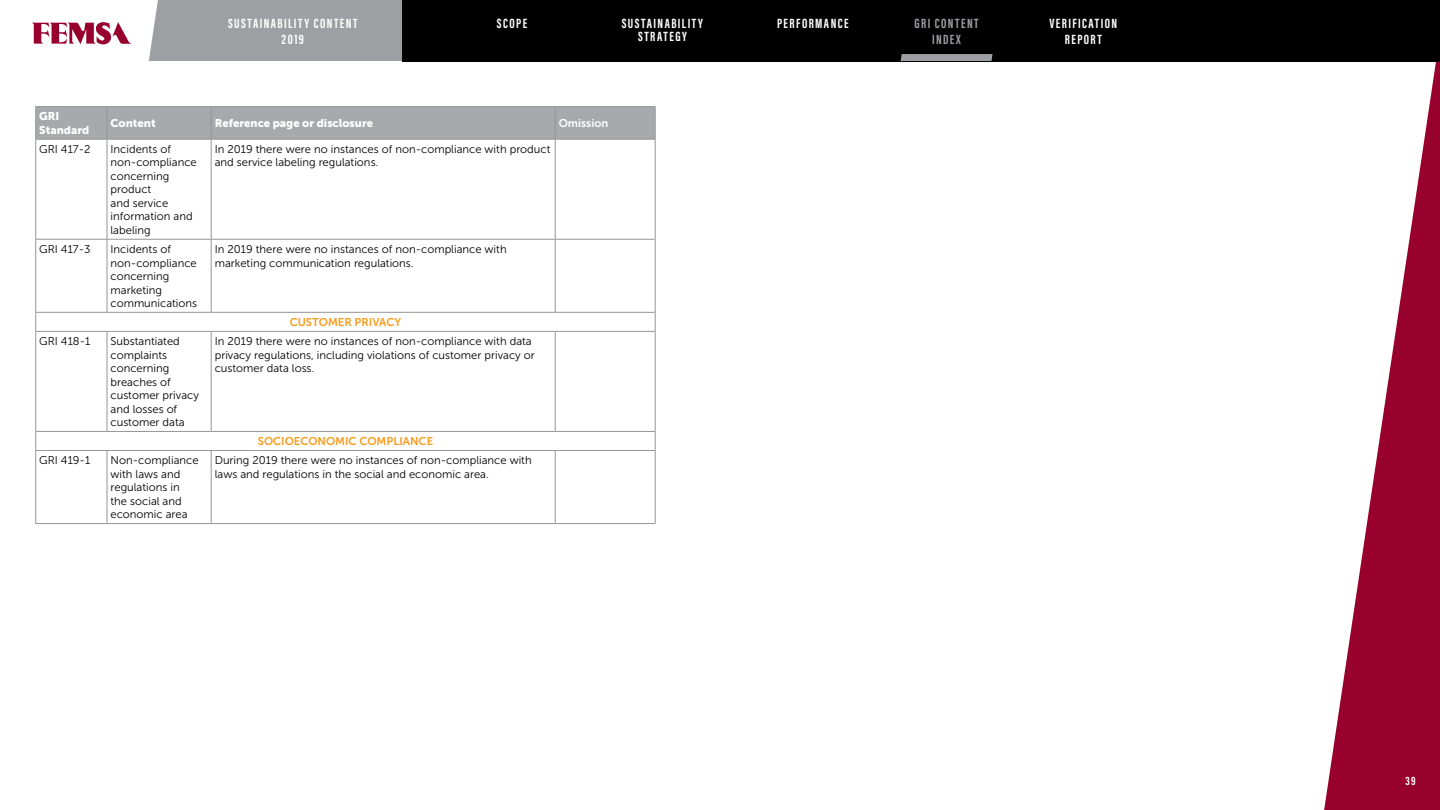
<style>
.page{position:relative;width:1440px;height:810px;background:#fff}
.page>*{position:absolute;margin:0;border:0;box-sizing:border-box;transform-origin:0 0}
.t1{font:700 13.75px/16.5px "Acumin Pro Extra Cond";letter-spacing:.11em;color:#fff;text-align:center}
.t2{font:700 13.75px/16.5px "Acumin Pro Extra Cond";letter-spacing:.105em;color:#9d9fa2;text-align:center}
.t3{font:700 12.5px "Acumin Pro Extra Cond";color:#fff}
.t4{font:11.25px/13.5px "Museo Sans 300";color:#000}
.t5{font:11.25px/13.5px "Museo Sans 900";color:#fff}
.t6{font:11.25px "Museo Sans 700";color:#f99b1c}
.t7{font:11.25px "Museo Sans 700";color:#fff}
</style>
<div class="page">
<svg style="left:1324px;top:61px;width:116px;height:749px;fill:#98002e"></svg>
<div style="left:36px;top:107px;width:619px;height:32px;background:#a7a9ac"></div>
<hr style="left:35px;top:107px;width:1px;height:32px;background:#939598">
<hr style="left:35px;top:106px;width:72px;height:1px;background:#939598">
<hr style="left:107px;top:106px;width:104px;height:1px;background:#939598">
<hr style="left:211px;top:106px;width:344px;height:1px;background:#939598">
<hr style="left:555px;top:106px;width:101px;height:1px;background:#939598">
<hr style="left:107px;top:107px;width:1px;height:32px;background:#939598">
<hr style="left:211px;top:107px;width:1px;height:32px;background:#939598">
<hr style="left:555px;top:107px;width:1px;height:32px;background:#939598">
<hr style="left:655px;top:107px;width:1px;height:32px;background:#939598">
<hr style="left:35px;top:139px;width:72px;height:1px;background:#939598">
<hr style="left:107px;top:139px;width:104px;height:1px;background:#939598">
<hr style="left:211px;top:139px;width:344px;height:1px;background:#939598">
<hr style="left:555px;top:139px;width:101px;height:1px;background:#939598">
<hr style="left:35px;top:139px;width:1px;height:100px;background:#939598">
<hr style="left:35px;top:239px;width:1px;height:73px;background:#939598">
<svg style="left:35px;top:312px;width:1px;height:19px"></svg>
<hr style="left:35px;top:331px;width:1px;height:100px;background:#939598">
<svg style="left:35px;top:431px;width:1px;height:20px"></svg>
<hr style="left:35px;top:451px;width:1px;height:72px;background:#939598">
<hr style="left:107px;top:139px;width:1px;height:100px;background:#939598">
<hr style="left:107px;top:240px;width:1px;height:72px;background:#939598">
<hr style="left:107px;top:332px;width:1px;height:99px;background:#939598">
<hr style="left:107px;top:451px;width:1px;height:72px;background:#939598">
<hr style="left:211px;top:139px;width:1px;height:100px;background:#939598">
<hr style="left:211px;top:239px;width:1px;height:73px;background:#939598">
<hr style="left:211px;top:332px;width:1px;height:99px;background:#939598">
<hr style="left:211px;top:451px;width:1px;height:72px;background:#939598">
<hr style="left:555px;top:139px;width:1px;height:100px;background:#939598">
<hr style="left:555px;top:239px;width:1px;height:73px;background:#939598">
<hr style="left:555px;top:332px;width:1px;height:99px;background:#939598">
<hr style="left:555px;top:451px;width:1px;height:72px;background:#939598">
<hr style="left:655px;top:139px;width:1px;height:100px;background:#939598">
<hr style="left:655px;top:239px;width:1px;height:73px;background:#939598">
<svg style="left:655px;top:312px;width:1px;height:19px"></svg>
<hr style="left:655px;top:331px;width:1px;height:100px;background:#939598">
<svg style="left:655px;top:431px;width:1px;height:20px"></svg>
<hr style="left:655px;top:451px;width:1px;height:72px;background:#939598">
<hr style="left:36px;top:239px;width:71px;height:1px;background:#939598">
<hr style="left:107px;top:239px;width:104px;height:1px;background:#939598">
<hr style="left:36px;top:312px;width:71px;height:1px;background:#939598">
<hr style="left:107px;top:312px;width:104px;height:1px;background:#939598">
<hr style="left:36px;top:331px;width:71px;height:1px;background:#939598">
<hr style="left:107px;top:331px;width:104px;height:1px;background:#939598">
<hr style="left:36px;top:431px;width:71px;height:1px;background:#939598">
<hr style="left:107px;top:431px;width:104px;height:1px;background:#939598">
<hr style="left:36px;top:450px;width:71px;height:1px;background:#939598">
<hr style="left:107px;top:450px;width:104px;height:1px;background:#939598">
<hr style="left:35px;top:523px;width:72px;height:1px;background:#939598">
<hr style="left:107px;top:523px;width:104px;height:1px;background:#939598">
<hr style="left:211px;top:239px;width:344px;height:1px;background:#939598">
<hr style="left:211px;top:312px;width:344px;height:1px;background:#939598">
<hr style="left:211px;top:331px;width:344px;height:1px;background:#939598">
<hr style="left:211px;top:431px;width:344px;height:1px;background:#939598">
<hr style="left:211px;top:450px;width:344px;height:1px;background:#939598">
<hr style="left:211px;top:523px;width:344px;height:1px;background:#939598">
<hr style="left:556px;top:239px;width:99px;height:1px;background:#939598">
<hr style="left:555px;top:312px;width:100px;height:1px;background:#939598">
<hr style="left:555px;top:331px;width:100px;height:1px;background:#939598">
<hr style="left:555px;top:431px;width:100px;height:1px;background:#939598">
<hr style="left:555px;top:450px;width:100px;height:1px;background:#939598">
<hr style="left:555px;top:523px;width:101px;height:1px;background:#939598">
<div style="left:149px;top:0;width:254px;height:61px;background:#9d9fa2"></div>
<div style="left:403px;top:0;width:1037px;height:61px;background:#000"></div>
<svg style="left:32px;top:22px;width:99px;height:22px"></svg>
<svg style="left:901px;top:54px;width:92px;height:7px"></svg>
<p class="t1" style="left:228px;top:15px;width:131px">SUSTAINABILITY CONTENT<br>2019</p>
<p class="t1" style="left:497px;top:15px;width:32px">SCOPE</p>
<p class="t1" style="left:1049px;top:15px;width:69px">VERIFICATION<br>REPORT</p>
<p class="t1" style="left:622px;top:16px;width:83px;line-height:13.5px">SUSTAINABILITY<br>STRATEGY</p>
<p class="t1" style="left:777px;top:15px;width:73px">PERFORMANCE</p>
<p class="t2" style="left:915px;top:15px;width:66px">GRI CONTENT<br>INDEX</p>
<p class="t5" style="left:39px;top:110px;width:52px">GRI<br>Standard</p>
<p class="t5" style="left:111px;top:116px;width:47px">Content</p>
<p class="t5" style="left:215px;top:116px;width:160px">Reference page or disclosure</p>
<p class="t7" style="left:559px;top:117px;width:51px">Omission</p>
<p class="t4" style="left:39px;top:142px;width:53px">GRI 417-2</p>
<p class="t4" style="left:111px;top:142px;width:88px">Incidents of non-compliance concerning product<br>and service information and labeling</p>
<p class="t4" style="left:215px;top:142px;width:337px">In 2019 there were no instances of non-compliance with product and service labeling regulations.</p>
<p class="t4" style="left:39px;top:242px;width:53px">GRI 417-3</p>
<p class="t4" style="left:111px;top:242px;width:88px">Incidents of non-compliance concerning marketing communications</p>
<p class="t4" style="left:215px;top:242px;width:293px">In 2019 there were no instances of non-compliance with marketing communication regulations.</p>
<p class="t6" style="left:290px;top:316px;width:113px">CUSTOMER PRIVACY</p>
<p class="t4" style="left:39px;top:335px;width:53px">GRI 418-1</p>
<p class="t4" style="left:111px;top:335px;width:90px">Substantiated complaints concerning breaches of customer privacy and losses of customer data</p>
<p class="t4" style="left:215px;top:335px;width:322px">In 2019 there were no instances of non-compliance with data privacy regulations, including violations of customer privacy or customer data loss.</p>
<p class="t6" style="left:258px;top:435px;width:177px">SOCIOECONOMIC COMPLIANCE</p>
<p class="t4" style="left:39px;top:454px;width:53px">GRI 419-1</p>
<p class="t4" style="left:111px;top:454px;width:90px">Non-compliance with laws and regulations in the social and economic area</p>
<p class="t4" style="left:215px;top:454px;width:319px">During 2019 there were no instances of non-compliance with laws and regulations in the social and economic area.</p>
<p class="t3" style="left:1405px;top:773px;width:12px">39</p>
</div>
